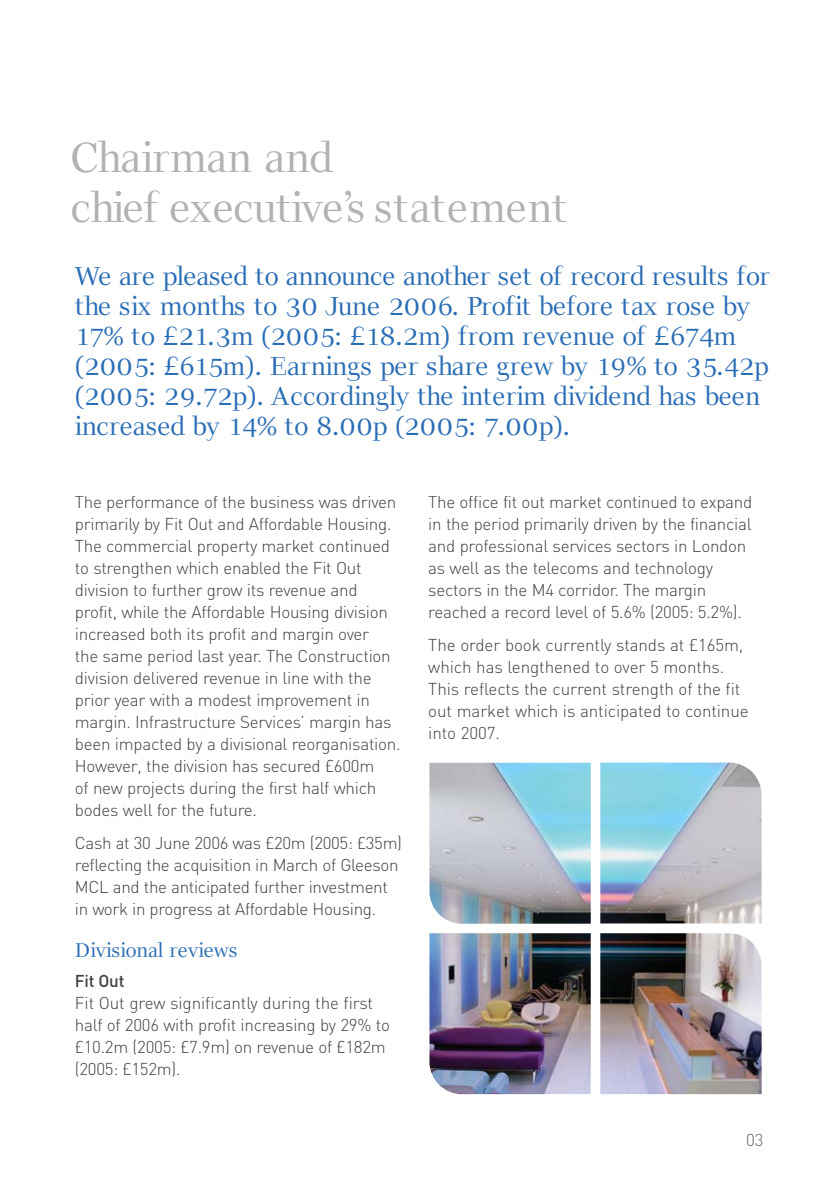
<style>
.page{position:relative;width:840px;height:1189px;background:#fff}
.page>*{position:absolute;margin:0;border:0;box-sizing:border-box;transform-origin:0 0}
.t1{font:42px/50px "Interviewer Regularly";letter-spacing:-.02em;color:#b0b2b4}
.t2{font:26px/30px "Interviewer Regularly";letter-spacing:-.025em;color:#296db5}
.t3{font:20px "Interviewer Regularly";letter-spacing:-.02em;color:#296db5}
.t4{font:300 17px/22px "DIN";letter-spacing:-.015em;color:#403f41}
.t5{font:500 17px "DIN";letter-spacing:-.015em;color:#403f41}
.t6{font:300 17px "DIN";color:#636466}
</style>
<div class="page">
<img style="left:429px;top:762px;width:161px;height:161px">
<img style="left:429px;top:933px;width:161px;height:161px">
<img style="left:600px;top:762px;width:161px;height:161px">
<img style="left:600px;top:933px;width:161px;height:161px">
<h1 class="t1" style="left:71px;top:136px;width:499px">Chairman and<br>chief executive’s statement</h1>
<p class="t2" style="left:75px;top:263px;width:697px">We are pleased to announce another set of record results for the six months to 30 June 2006. Profit before tax rose by 17% to £21.3m (2005: £18.2m) from revenue of £674m (2005: £615m). Earnings per share grew by 19% to 35.42p (2005: 29.72p). Accordingly the interim dividend has been increased by 14% to 8.00p (2005: 7.00p).</p>
<p class="t4" style="left:75px;top:493px;width:327px">The performance of the business was driven primarily by Fit Out and Affordable Housing.<br>The commercial property market continued to strengthen which enabled the Fit Out division to further grow its revenue and profit, while the Affordable Housing division increased both its profit and margin over<br>the same period last year. The Construction division delivered revenue in line with the prior year with a modest improvement in margin. Infrastructure Services’ margin has been impacted by a divisional reorganisation.<br>However, the division has secured £600m<br>of new projects during the first half which bodes well for the future.</p>
<p class="t4" style="left:75px;top:834px;width:328px">Cash at 30 June 2006 was £20m (2005: £35m) reflecting the acquisition in March of Gleeson MCL and the anticipated further investment in work in progress at Affordable Housing.</p>
<p class="t3" style="left:75px;top:941px;width:165px">Divisional reviews</p>
<p class="t5" style="left:75px;top:974px;width:51px">Fit Out</p>
<p class="t4" style="left:75px;top:993px;width:316px">Fit Out grew significantly during the first half of 2006 with profit increasing by 29% to £10.2m (2005: £7.9m) on revenue of £182m (2005: £152m).</p>
<p class="t4" style="left:428px;top:493px;width:325px">The office fit out market continued to expand in the period primarily driven by the financial and professional services sectors in London as well as the telecoms and technology sectors in the M4 corridor. The margin reached a record level of 5.6% (2005: 5.2%).</p>
<p class="t4" style="left:428px;top:636px;width:322px">The order book currently stands at £165m, which has lengthened to over 5 months.<br>This reflects the current strength of the fit out market which is anticipated to continue into 2007.</p>
<p class="t6" style="left:745px;top:1133px;width:19px">03</p>
</div>
